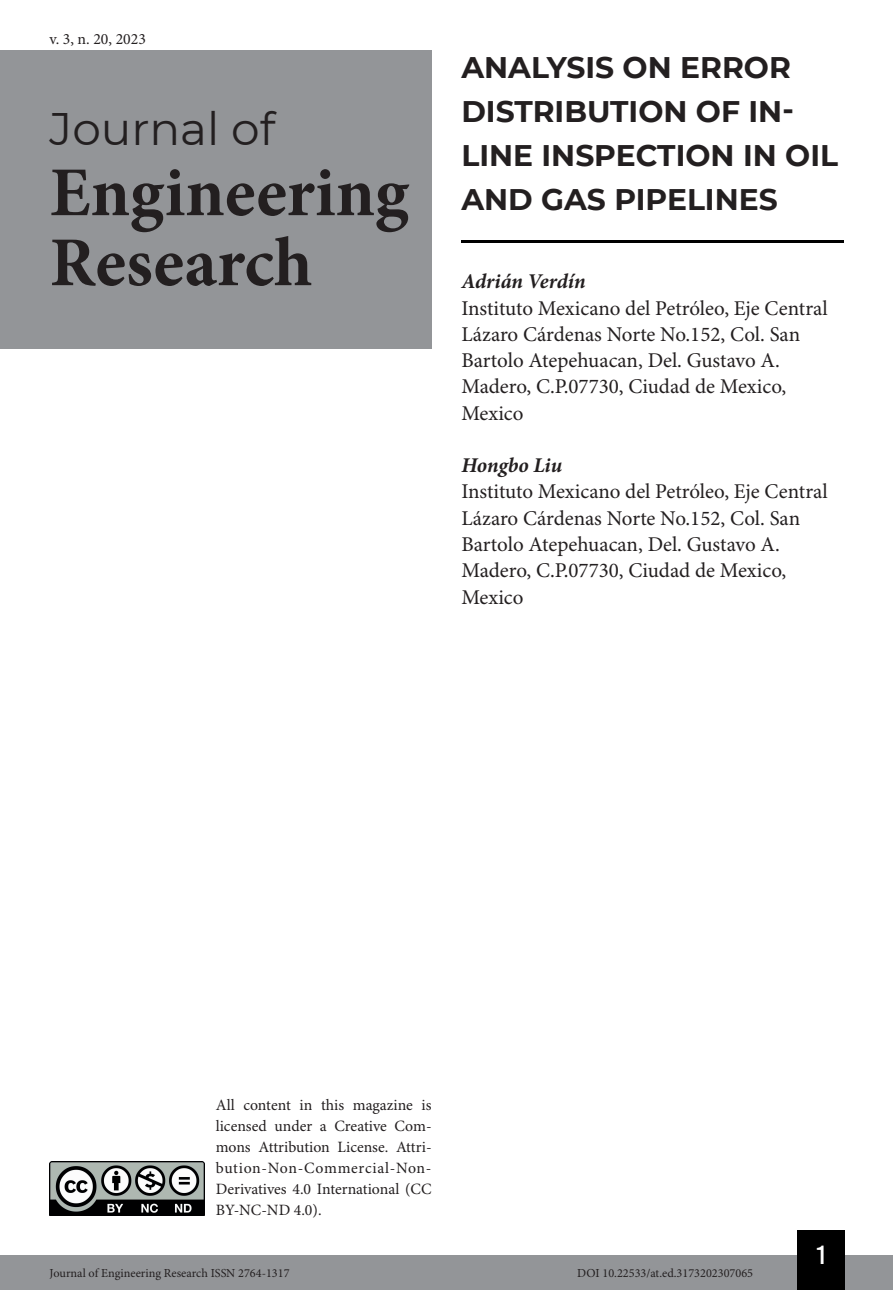
<style>
.page{position:relative;width:893px;height:1290px;background:#fff}
.page>*{position:absolute;margin:0;border:0;box-sizing:border-box;transform-origin:0 0}
.t1{font:700 70px/70px "Minion Pro";color:#231f20}
.t2{font:45.5px "Montserrat";color:#231f20}
.t3{font:700 29.75px/43.8px "Montserrat";color:#231f20}
.t4{font:26.25px "Bebas Kai";color:#fff}
.t5{font:21px/26.2px "Minion Pro";color:#231f20}
.t6{font:italic 700 21px "Minion Pro";letter-spacing:-.005em;color:#231f20}
.t7{font:15.75px/21px "Minion Pro";color:#231f20;text-align:justify}
.t8{font:12.25px "Minion Pro";color:#231f20}
</style>
<div class="page">
<div style="left:0;top:1255px;width:893px;height:35px;background:#939598"></div>
<div style="left:797px;top:1230px;width:48px;height:60px;background:#000"></div>
<img style="left:50px;top:1161px;width:154px;height:54px">
<div style="left:0;top:50px;width:432px;height:298px;background:#939598"></div>
<hr style="left:461px;top:241px;width:382px;height:2px;background:#000">
<p class="t7" style="left:50px;top:29px;width:98px">v. 3, n. 20, 2023</p>
<h2 class="t2" style="left:50px;top:98px;width:227px">Journal of</h2>
<h1 class="t1" style="left:50px;top:157px;width:361px">Engineering<br>Research</h1>
<h3 class="t3" style="left:461px;top:44px;width:378px">ANALYSIS ON ERROR<br>DISTRIBUTION OF IN-<br>LINE INSPECTION IN OIL<br>AND GAS PIPELINES</h3>
<p class="t6" style="left:461px;top:267px;width:126px">Adrián Verdín</p>
<p class="t5" style="left:461px;top:296px;width:368px">Instituto Mexicano del Petróleo, Eje Central Lázaro Cárdenas Norte No.152, Col. San Bartolo Atepehuacan, Del. Gustavo A.<br>Madero, C.P.07730, Ciudad de Mexico, Mexico</p>
<p class="t6" style="left:461px;top:450px;width:102px">Hongbo Liu</p>
<p class="t5" style="left:461px;top:479px;width:368px">Instituto Mexicano del Petróleo, Eje Central Lázaro Cárdenas Norte No.152, Col. San Bartolo Atepehuacan, Del. Gustavo A.<br>Madero, C.P.07730, Ciudad de Mexico, Mexico</p>
<p class="t7" style="left:216px;top:1095px;width:217px">All content in this magazine is licensed under a Creative Com&shy;mons Attribution License. Attri&shy;bution-Non-Commercial-Non-Derivatives 4.0 International (CC BY-NC-ND 4.0).</p>
<p class="t4" style="left:817px;top:1241px;width:10px">1</p>
<p class="t8" style="left:50px;top:1266px;width:241px">Journal of Engineering Research ISSN 2764-1317</p>
<p class="t8" style="left:577px;top:1266px;width:177px">DOI 10.22533/at.ed.3173202307065</p>
</div>
